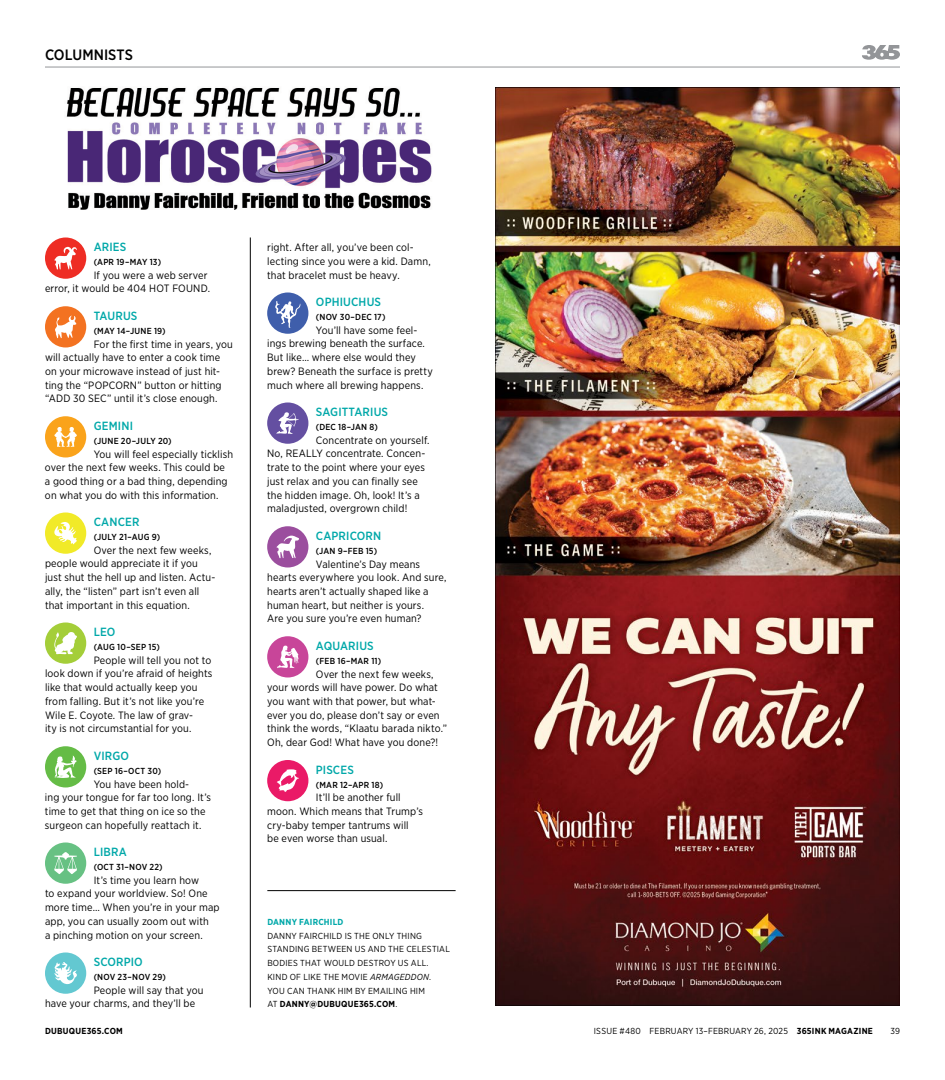
<style>
.page{position:relative;width:945px;height:1080px;background:#fff}
.page>*{position:absolute;margin:0;border:0;box-sizing:border-box;transform-origin:0 0}
.t1{font:500 15px "Gotham Narrow";color:#000}
.t2{font:500 11.88px "Gotham Narrow";letter-spacing:.015em;color:#00a8a9}
.t3{font:10.62px/13.8px "Gotham Narrow";letter-spacing:.01em;color:#000}
.t4{font:8.75px/13.8px "Gotham Narrow";letter-spacing:.025em;color:#000}
.t5{font:500 8.75px "Gotham Narrow";letter-spacing:.025em;color:#000}
.t6{font:700 8.75px "Gotham Narrow";letter-spacing:.025em;color:#000}
.t7{font:700 8.75px "Gotham Narrow";letter-spacing:.02em;color:#00a8a9}
.s1{font-style:italic}
.s2{font-weight:700}
</style>
<div class="page">
<hr style="left:45px;top:67px;width:855px;height:1px;background:#939598">
<svg style="left:862px;top:45px;width:38px;height:15px"></svg>
<img style="left:495px;top:88px;width:405px;height:918px">
<div style="left:45px;top:238px;width:41px;height:41px;background:#ee2d24;border-radius:50%"></div>
<svg style="left:54px;top:247px;width:23px;height:22px"></svg>
<div style="left:45px;top:306px;width:41px;height:42px;background:#f37221;border-radius:50%"></div>
<svg style="left:55px;top:316px;width:21px;height:22px"></svg>
<div style="left:45px;top:416px;width:41px;height:42px;background:#faa31b;border-radius:50%"></div>
<svg style="left:54px;top:427px;width:23px;height:20px"></svg>
<div style="left:45px;top:513px;width:41px;height:41px;background:#f1ea28;border-radius:50%"></div>
<svg style="left:54px;top:522px;width:23px;height:22px"></svg>
<div style="left:45px;top:623px;width:41px;height:41px;background:#a4ce39;border-radius:50%"></div>
<svg style="left:54px;top:632px;width:23px;height:22px"></svg>
<div style="left:45px;top:746px;width:41px;height:42px;background:#65bc46;border-radius:50%"></div>
<svg style="left:55px;top:756px;width:21px;height:22px"></svg>
<div style="left:45px;top:843px;width:41px;height:41px;background:#67c183;border-radius:50%"></div>
<svg style="left:54px;top:852px;width:23px;height:22px"></svg>
<div style="left:45px;top:953px;width:41px;height:41px;background:#63c8d1;border-radius:50%"></div>
<svg style="left:54px;top:962px;width:23px;height:22px"></svg>
<div style="left:267px;top:293px;width:41px;height:41px;background:#3f5eab;border-radius:50%"></div>
<svg style="left:275px;top:301px;width:25px;height:27px"></svg>
<div style="left:267px;top:403px;width:41px;height:41px;background:#644fa1;border-radius:50%"></div>
<svg style="left:277px;top:412px;width:22px;height:22px"></svg>
<div style="left:267px;top:526px;width:41px;height:42px;background:#9b4e9e;border-radius:50%"></div>
<svg style="left:277px;top:536px;width:22px;height:22px"></svg>
<div style="left:267px;top:636px;width:41px;height:42px;background:#c84599;border-radius:50%"></div>
<svg style="left:277px;top:646px;width:22px;height:22px"></svg>
<div style="left:267px;top:760px;width:41px;height:41px;background:#ea1a67;border-radius:50%"></div>
<svg style="left:277px;top:769px;width:22px;height:23px"></svg>
<hr style="left:250px;top:237px;width:1px;height:770px;background:#000">
<img style="left:66px;top:87px;width:366px;height:123px">
<hr style="left:267px;top:890px;width:189px;height:1px;background:#000">
<h1 class="t1" style="left:45px;top:45px;width:19px">COLUMNISTS</h1>
<p class="t2" style="left:94px;top:240px;width:34px">ARIES</p>
<p class="t5" style="left:94px;top:256px;width:69px">(APR 19–MAY 13)</p>
<p class="t3" style="left:45px;top:268px;width:167px;text-align:right">If you were a web server<br>error, it would be 404 HOT FOU ND.</p>
<p class="t2" style="left:94px;top:308px;width:45px">TAURUS</p>
<p class="t5" style="left:94px;top:325px;width:74px">(MAY 14–JUNE 19)</p>
<p class="t3" style="left:45px;top:337px;width:189px;text-indent:49px">For the first time in years, you will actually have to enter a cook time on your microwave instead of just hit&shy;ting the “POPCORN” button or hitting “ADD 30 SEC” until it’s close enough.</p>
<p class="t2" style="left:94px;top:418px;width:41px">GEMINI</p>
<p class="t5" style="left:94px;top:435px;width:80px">(JUNE 20–JULY 20)</p>
<p class="t3" style="left:45px;top:447px;width:190px;text-indent:49px">You will feel especially ticklish over the next few weeks. This could be a good thing or a bad thing, depending on what you do with this information.</p>
<p class="t2" style="left:94px;top:515px;width:47px">CANCER</p>
<p class="t5" style="left:94px;top:531px;width:68px">(JULY 21–AUG 9)</p>
<p class="t3" style="left:45px;top:543px;width:172px;text-indent:49px">Over the next few weeks, people would appreciate it if you just shut the hell up and listen. Actu&shy;ally, the “listen” part isn’t even all that important in this equation.</p>
<p class="t2" style="left:94px;top:625px;width:23px">LEO</p>
<p class="t5" style="left:94px;top:641px;width:68px">(AUG 10–SEP 15)</p>
<p class="t3" style="left:45px;top:653px;width:169px;text-indent:49px">People will tell you not to look down if you’re afraid of heights like that would actually keep you from falling. But it’s not like you’re Wile E. Coyote. The law of grav-<br>ity is not circumstantial for you.</p>
<p class="t2" style="left:94px;top:748px;width:37px">VIRGO</p>
<p class="t5" style="left:94px;top:765px;width:69px">(SEP 16–OCT 30)</p>
<p class="t3" style="left:45px;top:777px;width:167px;text-indent:49px">You have been hold-<br>ing your tongue for far too long. It’s time to get that thing on ice so the surgeon can hopefully reattach it.</p>
<p class="t2" style="left:94px;top:845px;width:35px">LIBRA</p>
<p class="t5" style="left:94px;top:861px;width:70px">(OCT 31–NOV 22)</p>
<p class="t3" style="left:45px;top:873px;width:176px;text-indent:49px">It’s time you learn how<br>to expand your worldview. So! One more time… When you’re in your map app, you can usually zoom out with<br>a pinching motion on your screen.</p>
<p class="t2" style="left:94px;top:955px;width:51px">SCORPIO</p>
<p class="t5" style="left:94px;top:971px;width:74px">(NOV 23–NOV 29)</p>
<p class="t3" style="left:45px;top:983px;width:160px;text-indent:49px">People will say that you have your charms, and they’ll be</p>
<p class="t3" style="left:267px;top:240px;width:165px">right. After all, you’ve been col&shy;lecting since you were a kid. Damn, that bracelet must be heavy.</p>
<p class="t2" style="left:316px;top:295px;width:67px">OPHIUCHUS</p>
<p class="t5" style="left:316px;top:311px;width:71px">(NOV 30–DEC 17)</p>
<p class="t3" style="left:267px;top:323px;width:167px;text-indent:49px">You’ll have some feel&shy;ings brewing beneath the surface.<br>But like… where else would they brew? Beneath the surface is pretty much where all brewing happens.</p>
<p class="t2" style="left:316px;top:405px;width:74px">SAGITTARIUS</p>
<p class="t5" style="left:316px;top:421px;width:63px">(DEC 18–JAN 8)</p>
<p class="t3" style="left:316px;top:433px;width:115px">Concentrate on yourself.</p>
<p class="t3" style="left:267px;top:447px;width:26px">No, REA</p>
<p class="t3" style="left:267px;top:447px;width:160px;text-indent:39px">LLY concentrate. Concen&shy;trate to the point where your eyes just relax and you can finally see the hidden image. Oh, look! It’s a maladjusted, overgrown child!</p>
<p class="t2" style="left:316px;top:528px;width:67px">CAPRICORN</p>
<p class="t5" style="left:316px;top:545px;width:63px">(JAN 9–FEB 15)</p>
<p class="t3" style="left:267px;top:557px;width:181px;text-indent:49px">Valentine’s Day means hearts everywhere you look. And sure, hearts aren’t actually shaped like a human heart, but neither is yours.<br>Are you sure you’re even human?</p>
<p class="t2" style="left:316px;top:638px;width:59px">AQUARIUS</p>
<p class="t5" style="left:316px;top:655px;width:67px">(FEB 16–MAR 11)</p>
<p class="t3" style="left:267px;top:667px;width:181px;text-indent:49px">Over the next few weeks, your words will have power. Do what you want with that power, but what&shy;ever you do, please don’t say or even think the words, “Klaatu barada nikto.” Oh, dear God! What have you done?!</p>
<p class="t2" style="left:316px;top:762px;width:40px">PISCES</p>
<p class="t5" style="left:316px;top:779px;width:69px">(MAR 12–APR 18)</p>
<p class="t3" style="left:267px;top:790px;width:157px;text-indent:49px">It’ll be another full moon. Which means that Trump’s cry-baby temper tantrums will be even worse than usual.</p>
<p class="t7" style="left:267px;top:916px;width:78px">DANNY FAIRCHILD</p>
<p class="t4" style="left:267px;top:929px;width:184px">DANNY FAIRCHILD IS THE ONLY THING<br>STANDING BETWEEN US AND THE CELESTIAL<br>BODIES THAT WOU LD DESTROY US ALL.<br>KIND OF LIKE THE MOVIE <span class="s1">ARMAGEDDON</span>.<br>YOU CAN THANK HIM BY EMAILING HIM<br>AT <span class="s2">DANNY@DUBUQUE365.COM</span>.</p>
<p class="t6" style="left:45px;top:1025px;width:79px">DUBUQUE365.COM</p>
<p class="t4" style="left:594px;top:1023px;width:280px">Issue #480 February 13–February 26, 2025 <span class="s2">365INK MAGAZINE</span></p>
<p class="t4" style="left:890px;top:1023px;width:11px">39</p>
</div>
